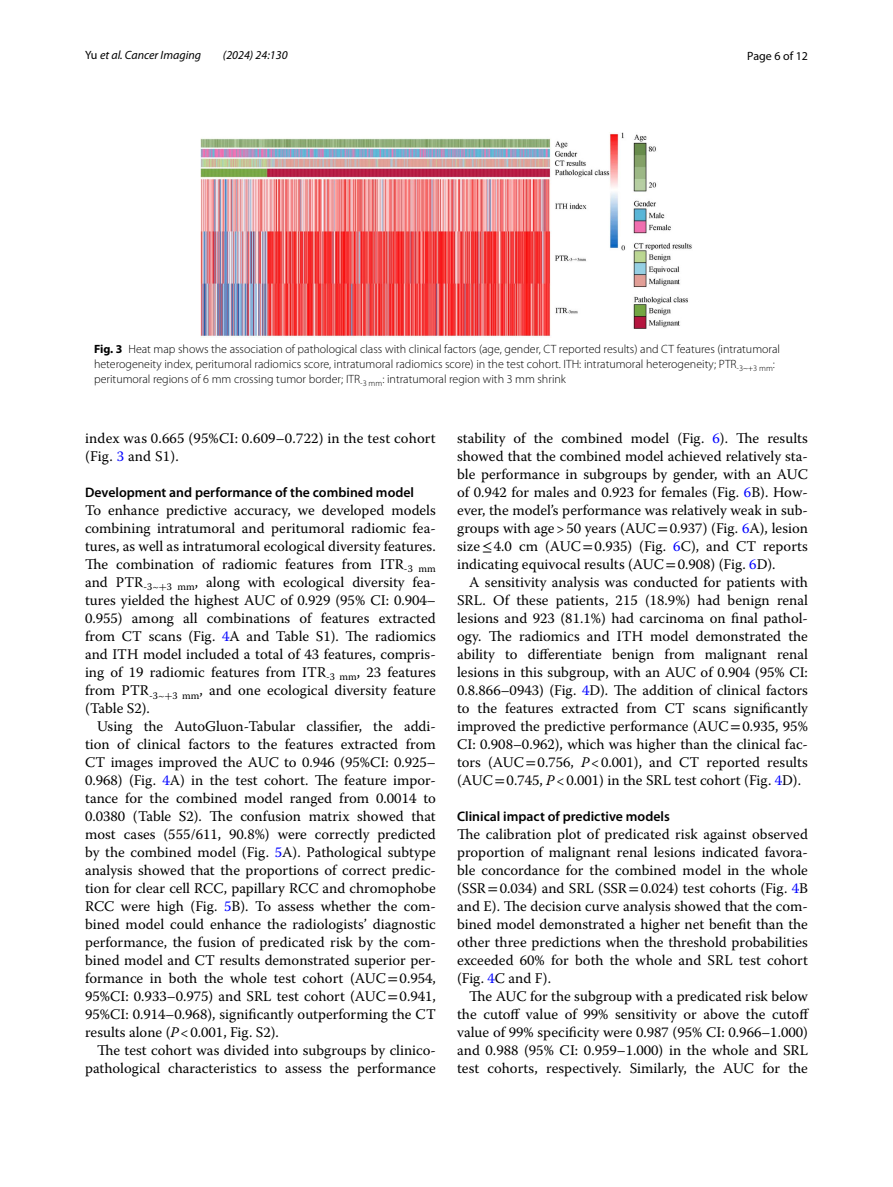
<style>
.page{position:relative;width:893px;height:1187px;background:#fff}
.page>*{position:absolute;margin:0;border:0;box-sizing:border-box;transform-origin:0 0}
.t1{font:14.7px/18px "Warnock Pro";color:#000;text-align:justify}
.t2{font:600 13.8px "Myriad Pro";color:#000}
.t3{font:300 12px/15px "Myriad Pro";color:#000}
.t4{font:italic 12px "Myriad Pro";color:#000}
.t5{font:12px "Myriad Pro";color:#000}
.s1{font-style:normal}
.s2{font-weight:700}
.s3{color:#00f}
.s4{font-family:"STIX"}
.s5{font-style:italic}
</style>
<div class="page">
<img style="left:200px;top:133px;width:492px;height:205px">
<p class="t4" style="left:85px;top:48px;width:118px"><span class="s1">Yu</span> et al. Cancer Imaging</p>
<p class="t4" style="left:223px;top:48px;width:66px">(2024) 24:130</p>
<p class="t5" style="left:747px;top:48px;width:62px">Page 6 of 12</p>
<p class="t3" style="left:94px;top:342px;width:687px"><span class="s2">Fig. 3</span> Heat map shows the association of pathological class with clinical factors (age, gender, CT reported results) and CT features (intratumoral heterogeneity index, peritumoral radiomics score, intratumoral radiomics score) in the test cohort. ITH: intratumoral heterogeneity; PTR<sub>-3~+3</sub> <sub>mm</sub>: peritumoral regions of 6 mm crossing tumor border; ITR<sub>-3</sub> <sub>mm</sub>: intratumoral region with 3 mm shrink</p>
<p class="t1" style="left:85px;top:428px;width:352px">index was 0.665 (95%CI: 0.609–0.722) in the test cohort (Fig. <span class="s3">3</span> and S1).</p>
<p class="t2" style="left:85px;top:483px;width:331px">Development and performance of the combined model</p>
<p class="t1" style="left:85px;top:500px;width:352px">To enhance predictive accuracy, we developed models combining intratumoral and peritumoral radiomic fea&shy;tures, as well as intratumoral ecological diversity features.<br>The combination of radiomic features from ITR<sub>-3</sub> <sub>mm </sub>and PTR<sub>-3~</sub><sub>+</sub><sub>3</sub> <sub>mm</sub>, along with ecological diversity fea&shy;tures yielded the highest AUC of 0.929 (95% CI: 0.904– 0.955) among all combinations of features extracted from CT scans (Fig. <span class="s3">4</span>A and Table S1). The radiomics and ITH model included a total of 43 features, compris&shy;ing of 19 radiomic features from ITR<sub>-3</sub> <sub>mm</sub>, 23 features from PTR<sub>-3~</sub><sub>+</sub><sub>3</sub> <sub>mm</sub>, and one ecological diversity feature (Table S2).</p>
<p class="t1" style="left:85px;top:716px;width:352px;text-indent:12px">Using the AutoGluon-Tabular classifier, the addi&shy;tion of clinical factors to the features extracted from CT images improved the AUC to 0.946 (95%CI: 0.925– 0.968) (Fig. <span class="s3">4</span>A) in the test cohort. The feature impor&shy;tance for the combined model ranged from 0.0014 to 0.0380 (Table S2). The confusion matrix showed that most cases (555/611, 90.8%) were correctly predicted by the combined model (Fig. <span class="s3">5</span>A). Pathological subtype analysis showed that the proportions of correct predic&shy;tion for clear cell RCC, papillary RCC and chromophobe RCC were high (Fig. <span class="s3">5</span>B). To assess whether the com&shy;bined model could enhance the radiologists’ diagnostic performance, the fusion of predicated risk by the com&shy;bined model and CT results demonstrated superior per&shy;formance in both the whole test cohort (AUC<span class="s4">=</span>0.954, 95%CI: 0.933–0.975) and SRL test cohort (AUC<span class="s4">=</span>0.941, 95%CI: 0.914–0.968), significantly outperforming the CT results alone (<span class="s5">P</span>&lt;0.001, Fig. S2).</p>
<p class="t1" style="left:85px;top:1040px;width:352px;text-align:right">The test cohort was divided into subgroups by clinico&shy;pathological characteristics to assess the performance</p>
<p class="t1" style="left:457px;top:428px;width:352px">stability of the combined model (Fig. <span class="s3">6</span>). The results showed that the combined model achieved relatively sta&shy;ble performance in subgroups by gender, with an AUC of 0.942 for males and 0.923 for females (Fig. <span class="s3">6</span>B). How&shy;ever, the model’s performance was relatively weak in sub&shy;groups with age&gt;50 years (AUC<span class="s4">=</span>0.937) (Fig. <span class="s3">6</span>A), lesion size<span class="s4">≤</span>4.0 cm (AUC<span class="s4">=</span>0.935) (Fig. <span class="s3">6</span>C), and CT reports indicating equivocal results (AUC<span class="s4">=</span>0.908) (Fig. <span class="s3">6</span>D).</p>
<p class="t1" style="left:457px;top:572px;width:352px;text-indent:12px">A sensitivity analysis was conducted for patients with SRL. Of these patients, 215 (18.9%) had benign renal lesions and 923 (81.1%) had carcinoma on final pathol&shy;ogy. The radiomics and ITH model demonstrated the ability to differentiate benign from malignant renal lesions in this subgroup, with an AUC of 0.904 (95% CI:<br>0.8.866–0943) (Fig. <span class="s3">4</span>D). The addition of clinical factors to the features extracted from CT scans significantly improved the predictive performance (AUC<span class="s4">=</span>0.935, 95% CI: 0.908–0.962), which was higher than the clinical fac&shy;tors (AUC<span class="s4">=</span>0.756, <span class="s5">P</span>&lt;0.001), and CT reported results (AUC<span class="s4">=</span>0.745, <span class="s5">P</span>&lt;0.001) in the SRL test cohort (Fig. <span class="s3">4</span>D).</p>
<p class="t2" style="left:457px;top:807px;width:214px">Clinical impact of predictive models</p>
<p class="t1" style="left:457px;top:824px;width:352px">The calibration plot of predicated risk against observed proportion of malignant renal lesions indicated favora&shy;ble concordance for the combined model in the whole (SSR<span class="s4">=</span>0.034) and SRL (SSR<span class="s4">=</span>0.024) test cohorts (Fig. <span class="s3">4</span>B and E). The decision curve analysis showed that the com&shy;bined model demonstrated a higher net benefit than the other three predictions when the threshold probabilities exceeded 60% for both the whole and SRL test cohort (Fig. <span class="s3">4</span>C and F).</p>
<p class="t1" style="left:457px;top:986px;width:353px;text-indent:12px">The AUC for the subgroup with a predicated risk below the cutoff value of 99% sensitivity or above the cutoff value of 99% specificity were 0.987 (95% CI: 0.966–1.000) and 0.988 (95% CI: 0.959–1.000) in the whole and SRL test cohorts, respectively. Similarly, the AUC for the</p>
</div>
